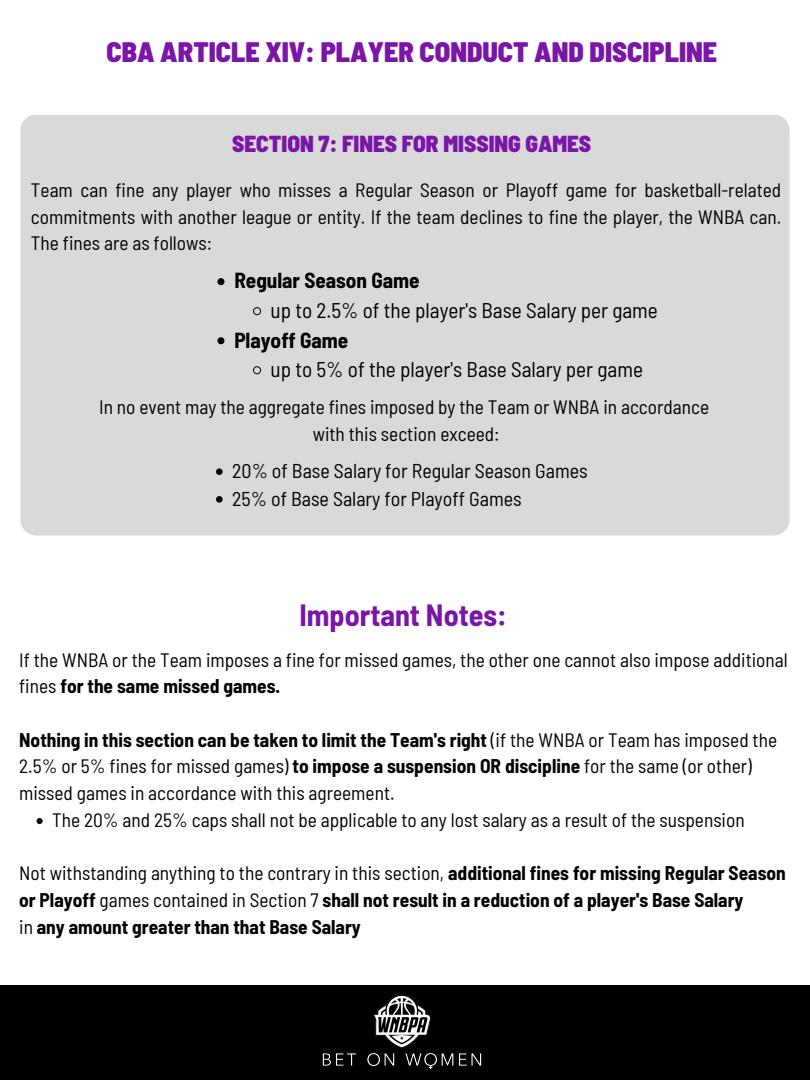
<style>
.page{position:relative;width:810px;height:1080px;background:#fff}
.page>*{position:absolute;margin:0;border:0;box-sizing:border-box;transform-origin:0 0}
.t1{font:700 semi-condensed 30px "Barlow";color:#7a15a8}
.t2{font:900 semi-condensed 28.12px "Barlow";color:#7a15a8}
.t3{font:900 semi-condensed 23.12px "Barlow";color:#7a15a8}
.t4{font:semi-condensed 21.25px "Barlow";color:#000}
.t5{font:700 semi-condensed 21.25px "Barlow";color:#000}
.t6{font:semi-condensed 20px "Barlow";color:#000}
.t7{font:semi-condensed 19.38px/26.8px "Barlow";color:#000}
.t8{font:700 semi-condensed 19.38px/26.8px "Barlow";color:#000}
.s1{font-weight:700}
.s2{font-weight:400}
</style>
<div class="page">
<div style="left:20px;top:115px;width:770px;height:420px;background:#d9d9d9;border-radius:16px"></div>
<svg style="left:37px;top:818px;width:6px;height:6px"></svg>
<svg style="left:217px;top:278px;width:7px;height:7px"></svg>
<svg style="left:253px;top:307px;width:8px;height:8px"></svg>
<svg style="left:217px;top:337px;width:7px;height:7px"></svg>
<svg style="left:253px;top:366px;width:8px;height:8px"></svg>
<svg style="left:216px;top:468px;width:7px;height:7px"></svg>
<svg style="left:216px;top:496px;width:7px;height:7px"></svg>
<div style="left:0;top:985px;width:810px;height:95px;background:#000"></div>
<img style="left:321px;top:991px;width:161px;height:81px">
<p class="t2" style="left:106px;top:34px;width:612px">CBA ARTICLE XIV: PLAYER CONDUCT AND DISCIPLINE</p>
<p class="t3" style="left:232px;top:129px;width:361px">SECTION 7: FINES FOR MISSING GAMES</p>
<p class="t7" style="left:31px;top:176px;width:752px;text-align:justify">Team can fine any player who misses a Regular Season or Playoff game for basketball-related commitments with another league or entity. If the team declines to fine the player, the WNBA can.<br>The fines are as follows:</p>
<p class="t5" style="left:234px;top:267px;width:187px">Regular Season Game</p>
<p class="t4" style="left:270px;top:297px;width:389px">up to 2.5% of the player's Base Salary per game</p>
<p class="t5" style="left:234px;top:326px;width:116px">Playoff Game</p>
<p class="t4" style="left:270px;top:356px;width:374px">up to 5% of the player's Base Salary per game</p>
<p class="t7" style="left:99px;top:393px;width:612px">In no event may the aggregate fines imposed by the Team or WNBA in accordance</p>
<p class="t7" style="left:313px;top:420px;width:188px">with this section exceed:</p>
<p class="t6" style="left:232px;top:458px;width:357px">20% of Base Salary for Regular Season Games</p>
<p class="t6" style="left:232px;top:486px;width:291px">25% of Base Salary for Playoff Games</p>
<p class="t1" style="left:299px;top:596px;width:209px">Important Notes:</p>
<p class="t7" style="left:19px;top:645px;width:770px">If the WNBA or the Team imposes a fine for missed games, the other one cannot also impose additional fines <span class="s1">for the same missed games.</span></p>
<p class="t7" style="left:19px;top:726px;width:759px"><span class="s1">Nothing in this section can be taken to limit the Team's right</span> (if the WNBA or Team has imposed the<br>2.5% or 5% fines for missed games) <span class="s1">to impose a suspension OR discipline</span> for the same (or other) missed games in accordance with this agreement.</p>
<p class="t7" style="left:52px;top:806px;width:694px">The 20% and 25% caps shall not be applicable to any lost salary as a result of the suspension</p>
<p class="t8" style="left:19px;top:859px;width:768px"><span class="s2">Not withstanding anything to the contrary in this section,</span> additional fines for missing Regular Season or Playoff <span class="s2">games contained in Section 7</span> shall not result in a reduction of a player's Base Salary</p>
<p class="t8" style="left:19px;top:913px;width:343px"><span class="s2">in</span> any amount greater than that Base Salary</p>
</div>
